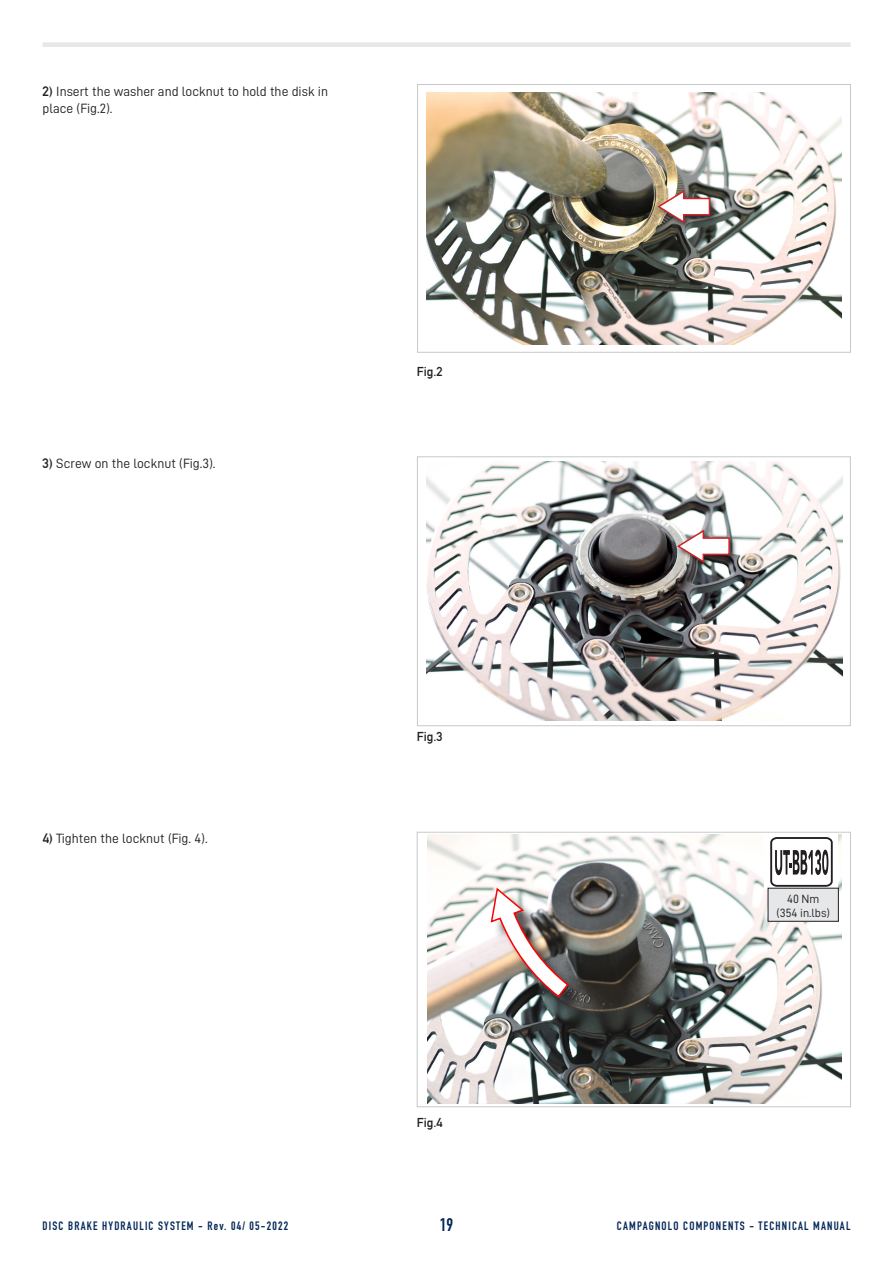
<style>
.page{position:relative;width:893px;height:1263px;background:#fff}
.page>*{position:absolute;margin:0;border:0;box-sizing:border-box;transform-origin:0 0}
.t1{font:700 18px "DIN Condensed";color:#022656}
.Normale{font:13.5px/16.2px "D DIN";color:#231f20}
.t2{font:700 12.75px "DIN Alternate";color:#231f20}
.t3{font:700 12px "DIN Condensed";letter-spacing:.1em;color:#022656}
.t4{font:12px "D DIN";color:#231f20}
.s1{font-family:"DIN Alternate";font-weight:700}
</style>
<div class="page">
<div style="left:43px;top:42px;width:808px;height:5px;background:#e6e7e9"></div>
<div style="left:417px;top:84px;width:434px;height:268px;border:1px solid #c7c8ca"></div>
<div style="left:417px;top:457px;width:433px;height:269px;border:1px solid #c7c8ca"></div>
<div style="left:417px;top:832px;width:434px;height:275px;border:1px solid #c7c8ca"></div>
<img style="left:426px;top:92px;width:416px;height:252px">
<div style="left:657px;top:189px;width:61px;height:41px;background:#231f20;opacity:.75"></div>
<svg style="left:656px;top:189px;width:55px;height:36px"></svg>
<img style="left:426px;top:462px;width:417px;height:258px">
<div style="left:676px;top:528px;width:61px;height:42px;background:#231f20;opacity:.75"></div>
<svg style="left:675px;top:528px;width:56px;height:36px"></svg>
<img style="left:427px;top:835px;width:415px;height:269px">
<svg style="left:765px;top:835px;width:73px;height:54px"></svg>
<svg style="left:769px;top:836px;width:64px;height:51px"></svg>
<div style="left:768px;top:888px;width:70px;height:33px;background:#e6e7e9"></div>
<div style="left:493px;top:891px;width:93px;height:124px;background:#231f20;opacity:.75"></div>
<img style="left:490px;top:887px;width:80px;height:111px">
<p class="Normale" style="left:43px;top:83px;width:287px"><span class="s1">2)</span> Insert the washer and locknut to hold the disk in place (Fig.2).</p>
<p class="Normale" style="left:43px;top:455px;width:175px"><span class="s1">3)</span> Screw on the locknut (Fig.3).</p>
<p class="t2" style="left:417px;top:362px;width:27px">Fig.2</p>
<p class="Normale" style="left:43px;top:830px;width:166px"><span class="s1">4)</span> Tighten the locknut (Fig. 4).</p>
<p class="t2" style="left:417px;top:727px;width:27px">Fig.3</p>
<p class="t2" style="left:417px;top:1113px;width:27px">Fig.4</p>
<p class="t4" style="left:787px;top:892px;width:34px">40 Nm</p>
<p class="t4" style="left:776px;top:906px;width:55px">(354 in.lbs)</p>
<p class="t3" style="left:43px;top:1217px;width:247px">DISC BRAKE HYDRAULIC SYSTEM - Rev. 04/ 05-2022</p>
<h1 class="t1" style="left:440px;top:1213px;width:15px">19</h1>
<p class="t3" style="left:617px;top:1217px;width:235px">CAMPAGNOLO COMPONENTS - TECHNICAL MANUAL</p>
</div>
